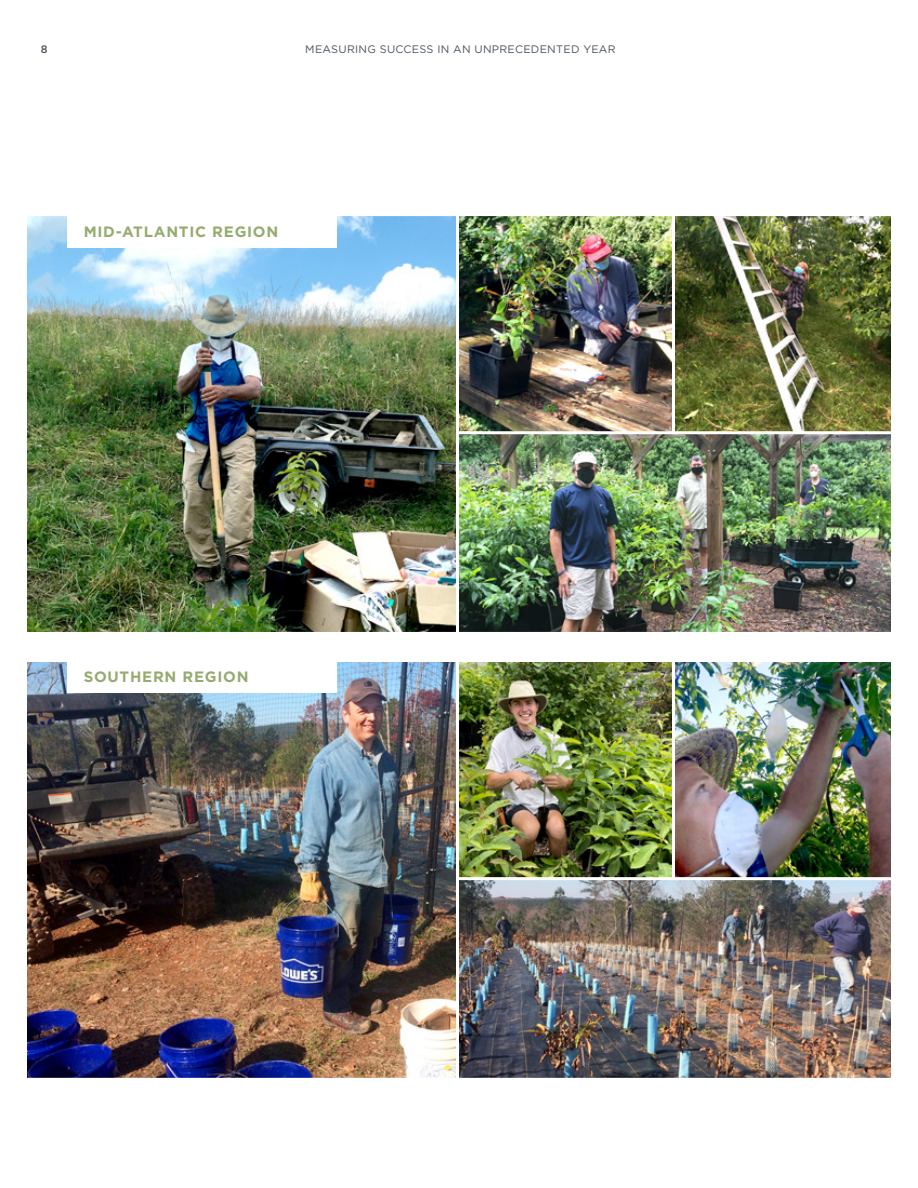
<style>
.page{position:relative;width:918px;height:1188px;background:#fff}
.page>*{position:absolute;margin:0;border:0;box-sizing:border-box;transform-origin:0 0}
.t1{font:700 15px "Gotham";letter-spacing:.05em;color:#96ab70}
.t2{font:10.8px "Gotham";letter-spacing:.025em;color:#48535b}
.t3{font:500 10.8px "Gotham";color:#48535b}
</style>
<div class="page">
<img style="left:27px;top:216px;width:427px;height:416px">
<img style="left:27px;top:662px;width:427px;height:416px">
<img style="left:454px;top:436px;width:437px;height:196px">
<img style="left:454px;top:882px;width:437px;height:196px">
<img style="left:454px;top:216px;width:216px;height:220px">
<img style="left:454px;top:662px;width:216px;height:220px">
<img style="left:670px;top:216px;width:221px;height:220px">
<img style="left:670px;top:662px;width:221px;height:220px">
<div style="left:68px;top:214px;width:270px;height:34px;background:#fff"></div>
<div style="left:68px;top:660px;width:270px;height:33px;background:#fff"></div>
<p class="t3" style="left:40px;top:42px;width:8px">8</p>
<p class="t2" style="left:305px;top:42px;width:312px">MEASURING SUCCESS IN AN UNPRECEDENTED YEAR</p>
<h1 class="t1" style="left:84px;top:222px;width:196px">MID-ATLANTIC REGION</h1>
<h1 class="t1" style="left:84px;top:667px;width:166px">SOUTHERN REGION</h1>
</div>
